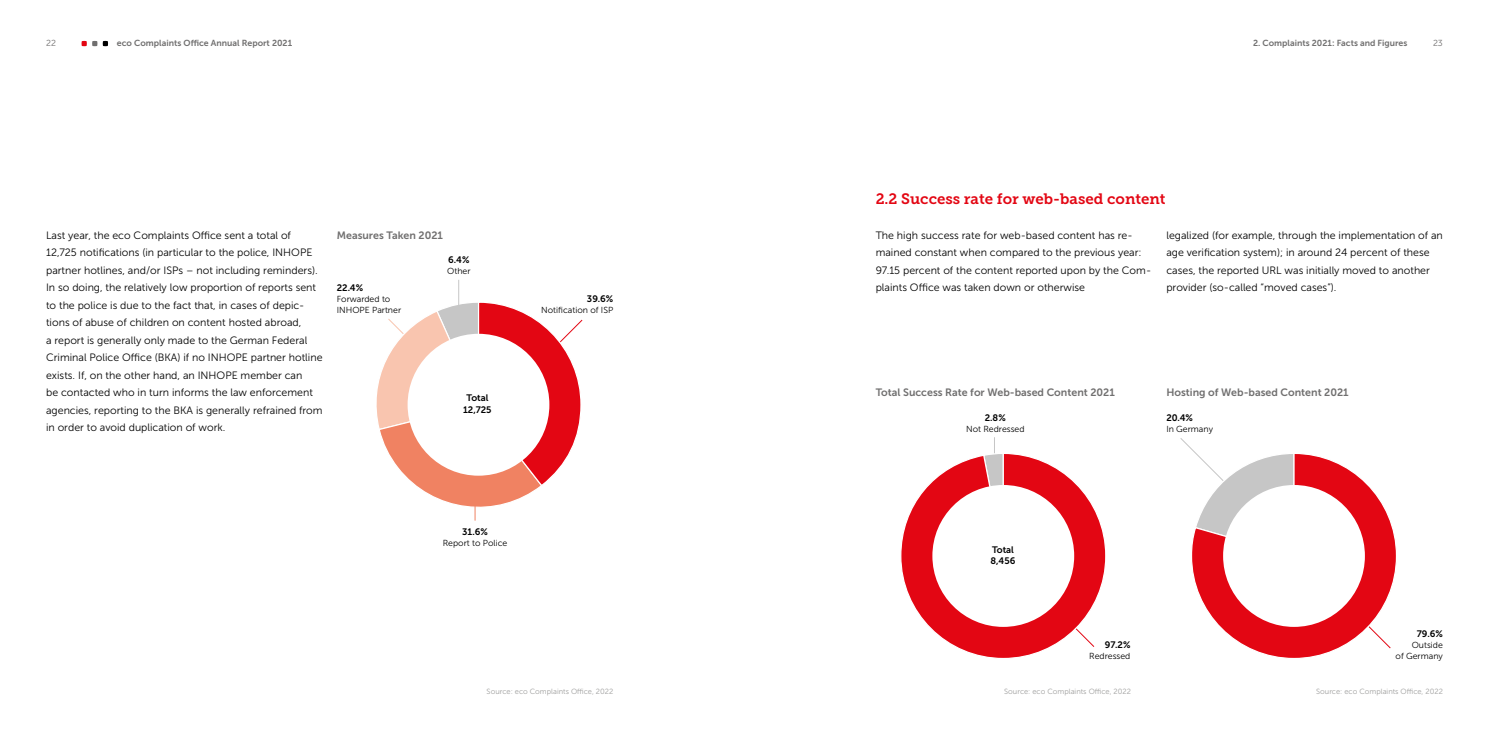
<style>
.page{position:relative;width:1489px;height:745px;background:#fff}
.page>*{position:absolute;margin:0;border:0;box-sizing:border-box;transform-origin:0 0}
.t1{font:15px "Museo Slab 700";color:#e30613}
.t2{font:10.62px/17.5px "Museo Sans 300";color:#000}
.t3{font:10.62px "Museo Sans 700";color:#706f6f}
.t4{font:9.38px/11.2px "Museo Sans 700";color:#000;text-align:center}
.t5{font:8.75px/11.2px "Museo Sans 300";color:#000}
.t6{font:8.75px "Museo Sans 700";color:#706f6f}
.t7{font:8.75px "Museo Sans 300";color:#706f6f}
.t8{font:7.5px "Museo Sans 300";color:#9d9d9c}
</style>
<div class="page">
<svg style="left:376px;top:301px;width:206px;height:219px"></svg>
<div style="left:407px;top:333px;width:142px;height:142px;background:#fff;border-radius:50%"></div>
<hr style="left:458px;top:279px;width:1px;height:51px;background:#c6c6c6">
<hr style="left:475px;top:487px;width:1px;height:33px;background:#f08262">
<hr style="left:994px;top:437px;width:1px;height:35px;background:#c6c6c6">
<svg style="left:1180px;top:438px;width:216px;height:220px"></svg>
<div style="left:1222px;top:484px;width:142px;height:142px;background:#fff;border-radius:50%"></div>
<svg style="left:901px;top:453px;width:205px;height:205px"></svg>
<div style="left:932px;top:484px;width:142px;height:142px;background:#fff;border-radius:50%"></div>
<svg style="left:103px;top:41px;width:5px;height:5px"></svg>
<svg style="left:81px;top:41px;width:16px;height:5px"></svg>
<p class="t7" style="left:46px;top:38px;width:11px">22</p>
<p class="t6" style="left:117px;top:38px;width:177px">eco Complaints Office Annual Report 2021</p>
<p class="t7" style="left:1432px;top:38px;width:11px">23</p>
<p class="t6" style="left:1252px;top:38px;width:156px">2. Complaints 2021: Facts and Figures</p>
<h1 class="t1" style="left:875px;top:190px;width:291px">2.2 Success rate for web-based content</h1>
<p class="t2" style="left:46px;top:226px;width:278px">Last year, the eco Complaints Office sent a total of 12,725 notifications (in particular to the police, INHOPE partner hotlines, and/or ISPs – not including reminders).<br>In so doing, the relatively low proportion of reports sent to the police is due to the fact that, in cases of depic&shy;tions of abuse of children on content hosted abroad,<br>a report is generally only made to the German Federal Criminal Police Office (BKA) if no INHOPE partner hotline exists. If, on the other hand, an INHOPE member can<br>be contacted who in turn informs the law enforcement agencies, reporting to the BKA is generally refrained from in order to avoid duplication of work.</p>
<p class="t2" style="left:875px;top:226px;width:277px">The high success rate for web-based content has re&shy;mained constant when compared to the previous year:<br>97.15 percent of the content reported upon by the Com&shy;plaints Office was taken down or otherwise</p>
<p class="t2" style="left:1166px;top:226px;width:278px">legalized (for example, through the implementation of an age verification system); in around 24 percent of these cases, the reported URL was initially moved to another provider (so-called “moved cases”).</p>
<p class="t3" style="left:337px;top:229px;width:108px">Measures Taken 2021</p>
<p class="t4" style="left:448px;top:254px;width:23px">6.4 %</p>
<p class="t5" style="left:447px;top:266px;width:25px">Other</p>
<p class="t4" style="left:337px;top:282px;width:28px">22.4 %</p>
<p class="t5" style="left:337px;top:293px;width:66px">Forwarded to<br>INHOPE Partner</p>
<p class="t4" style="left:587px;top:293px;width:28px">39.6 %</p>
<p class="t5" style="left:541px;top:304px;width:73px">Notification of ISP</p>
<p class="t3" style="left:875px;top:386px;width:241px">Total Success Rate for Web-based Content 2021</p>
<p class="t3" style="left:1166px;top:386px;width:184px">Hosting of Web-based Content 2021</p>
<p class="t4" style="left:984px;top:412px;width:23px">2.8 %</p>
<p class="t5" style="left:966px;top:423px;width:60px">Not Redressed</p>
<p class="t4" style="left:463px;top:392px;width:30px">Total<br>12,725</p>
<p class="t4" style="left:1166px;top:412px;width:28px">20.4%</p>
<p class="t5" style="left:1166px;top:423px;width:48px">In Germany</p>
<p class="t4" style="left:462px;top:525px;width:27px">31.6 %</p>
<p class="t5" style="left:443px;top:537px;width:66px">Report to Police</p>
<p class="t4" style="left:990px;top:543px;width:26px;text-align:left">Total<br>8,456</p>
<p class="t4" style="left:1104px;top:638px;width:27px">97.2 %</p>
<p class="t5" style="left:1089px;top:650px;width:43px">Redressed</p>
<p class="t4" style="left:1416px;top:627px;width:28px">79.6 %</p>
<p class="t5" style="left:1395px;top:639px;width:49px;text-align:right">Outside<br>of Germany</p>
<p class="t8" style="left:486px;top:687px;width:128px">Source: eco Complaints Office, 2022</p>
<p class="t8" style="left:1004px;top:687px;width:128px">Source: eco Complaints Office, 2022</p>
<p class="t8" style="left:1316px;top:687px;width:128px">Source: eco Complaints Office, 2022</p>
</div>
